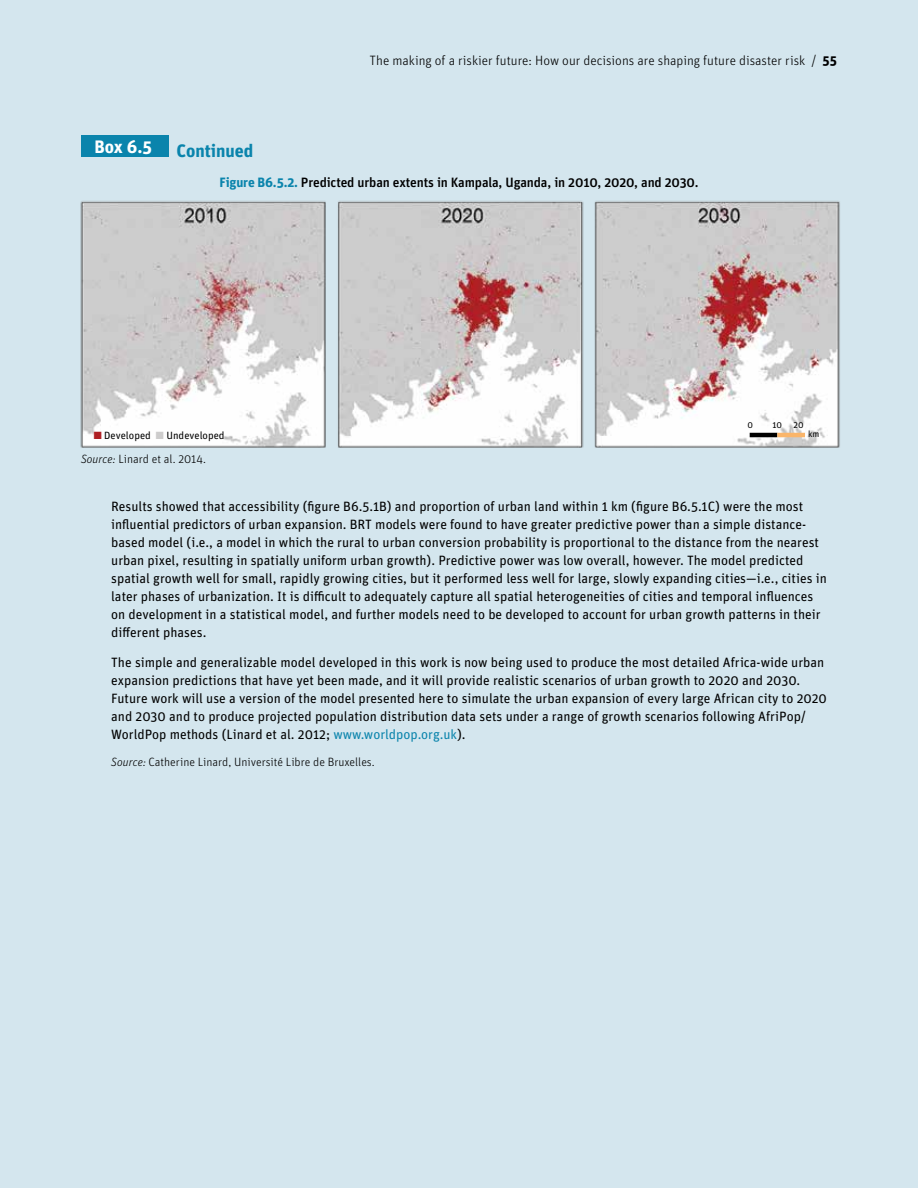
<style>
.page{position:relative;width:918px;height:1188px;background:#d4e6ee}
.page>*{position:absolute;margin:0;border:0;box-sizing:border-box;transform-origin:0 0}
.t1{font:700 18px "Unit";color:#0a84ac}
.t2{font:700 18px "Unit";color:#fff}
.t3{font:13.5px/18px "Unit";color:#000}
.t4{font:300 13.5px "Unit";color:#000}
.t5{font:500 13.5px "Unit";letter-spacing:-.01em;color:#000}
.t6{font:300 12px "Unit";color:#000}
.t7{font:10.5px "Unit";color:#000}
.t8{font:9px "Unit";color:#000}
.s1{font-weight:700}
.s2{font-weight:700;color:#0a84ac}
.s3{color:#af2024}
.s4{color:#cdcccc}
.s5{font-style:italic}
.s6{color:#0a84ac}
</style>
<div class="page">
<div style="left:81px;top:135px;width:87px;height:22px;background:#0a84ac"></div>
<img style="left:80px;top:201px;width:760px;height:247px">
<hr style="left:750px;top:433px;width:27px;height:4px;background:#000">
<hr style="left:777px;top:433px;width:28px;height:4px;background:#fab56a">
<p class="t4" style="left:370px;top:52px;width:469px">The making of a riskier future: How our decisions are shaping future disaster risk / <span class="s1">55</span></p>
<h1 class="t2" style="left:94px;top:136px;width:59px">Box 6.5</h1>
<h1 class="t1" style="left:177px;top:139px;width:78px">Continued</h1>
<p class="t5" style="left:220px;top:174px;width:480px"><span class="s2">Figure B6.5.2.</span> Predicted urban extents in Kampala, Uganda, in 2010, 2020, and 2030.</p>
<p class="t8" style="left:747px;top:420px;width:7px">0</p>
<p class="t8" style="left:772px;top:420px;width:11px">10</p>
<p class="t8" style="left:794px;top:420px;width:12px">20</p>
<p class="t7" style="left:94px;top:429px;width:132px"><span class="s3">■</span> Developed <span class="s4">■</span> Undeveloped</p>
<p class="t8" style="left:808px;top:428px;width:13px">km</p>
<p class="t6" style="left:81px;top:452px;width:127px"><span class="s5">Source:</span> Linard et al. 2014.</p>
<p class="t3" style="left:111px;top:497px;width:717px">Results showed that accessibility (figure B6.5.1B) and proportion of urban land within 1 km (figure B6.5.1C) were the most influential predictors of urban expansion. BRT models were found to have greater predictive power than a simple distance&shy;based model (i.e., a model in which the rural to urban conversion probability is proportional to the distance from the nearest urban pixel, resulting in spatially uniform urban growth). Predictive power was low overall, however. The model predicted spatial growth well for small, rapidly growing cities, but it performed less well for large, slowly expanding cities—i.e., cities in later phases of urbanization. It is difficult to adequately capture all spatial heterogeneities of cities and temporal influences on development in a statistical model, and further models need to be developed to account for urban growth patterns in their different phases.</p>
<p class="t3" style="left:111px;top:653px;width:717px">The simple and generalizable model developed in this work is now being used to produce the most detailed Africa-wide urban expansion predictions that have yet been made, and it will provide realistic scenarios of urban growth to 2020 and 2030.<br>Future work will use a version of the model presented here to simulate the urban expansion of every large African city to 2020 and 2030 and to produce projected population distribution data sets under a range of growth scenarios following AfriPop/ WorldPop methods (Linard et al. 2012; <span class="s6">www.worldpop.org.uk</span>).</p>
<p class="t6" style="left:111px;top:755px;width:265px"><span class="s5">Source:</span> Catherine Linard, Université Libre de Bruxelles.</p>
</div>
